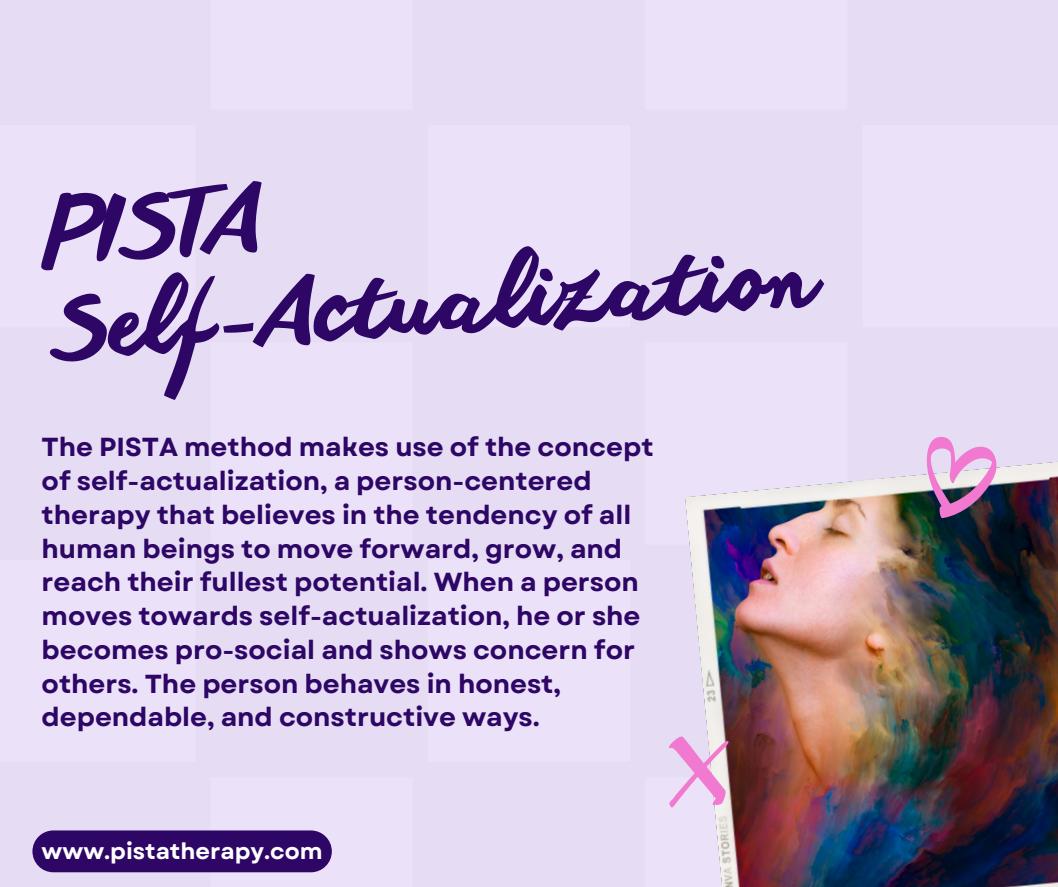
<style>
.page{position:relative;width:1058px;height:887px;background:#fff}
.page>*{position:absolute;margin:0;border:0;box-sizing:border-box;transform-origin:0 0}
.t1{font:87.3px "Anothershabby";color:#2d0666}
.t2{font:700 26.1px/33.8px "Garet";color:#2d0666}
.t3{font:700 22.5px "Garet";color:#fff}
</style>
<div class="page">
<div style="left:0;top:0;width:1058px;height:886px;background:#e6ddf5"></div>
<img style="left:685px;top:458px;width:373px;height:428px">
<svg style="left:910px;top:431px;width:93px;height:98px;background:#a18ba7"></svg>
<svg style="left:667px;top:736px;width:62px;height:71px;background:#e9bee3"></svg>
<div style="left:32px;top:830px;width:300px;height:42px;background:#2d0666;border-radius:21px"></div>
<p class="t1" style="left:41px;top:185px;width:219px;rotate:-4deg">PISTA</p>
<p class="t1" style="left:48px;top:280px;width:771px;rotate:-4deg">Self-Actualization</p>
<p class="t2" style="left:42px;top:430px;width:613px">The PISTA method makes use of the concept of self-actualization, a person-centered therapy that believes in the tendency of all human beings to move forward, grow, and reach their fullest potential. When a person moves towards self-actualization, he or she becomes pro-social and shows concern for others. The person behaves in honest, dependable, and constructive ways.</p>
<p class="t3" style="left:42px;top:834px;width:282px">www.pistatherapy.com</p>
</div>
